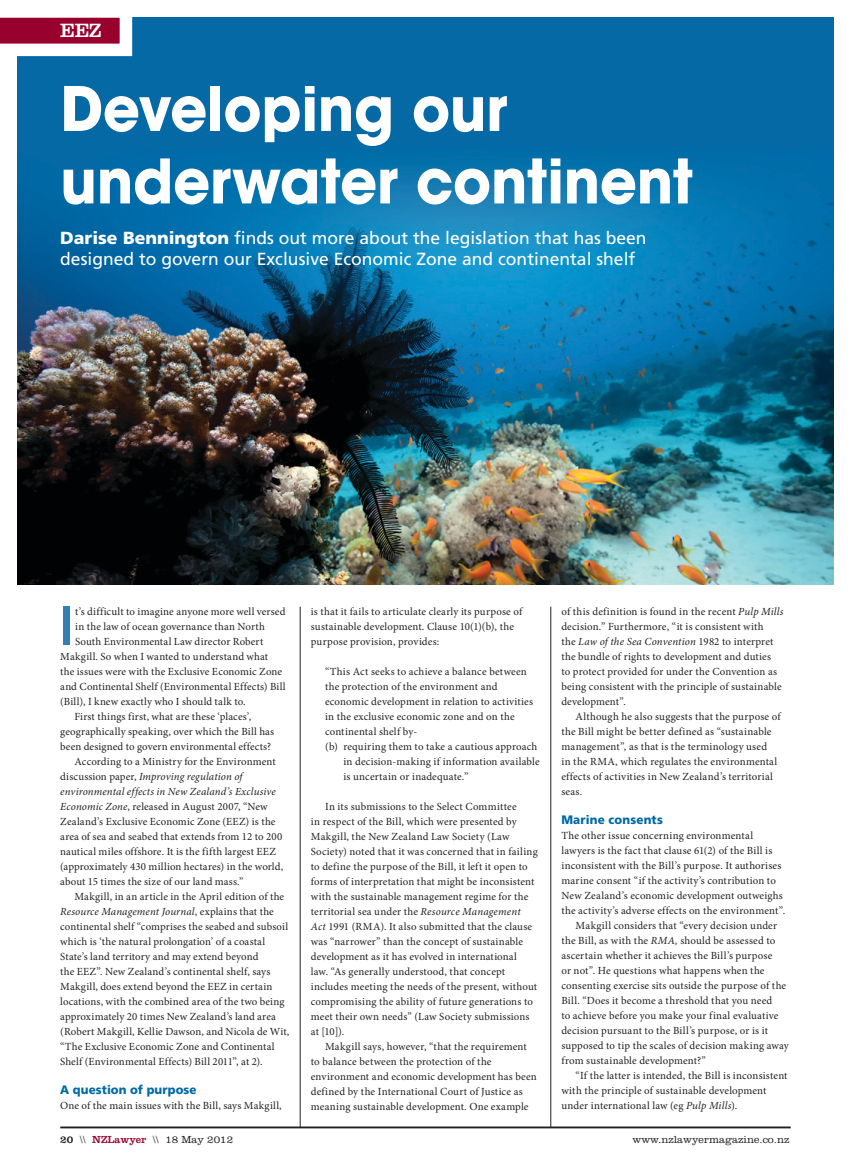
<style>
.page{position:relative;width:851px;height:1170px;background:#fff}
.page>*{position:absolute;margin:0;border:0;box-sizing:border-box;transform-origin:0 0}
.t1{font:700 60.75px/72.4px "ITC Avant Garde Std";letter-spacing:-.005em;color:#fff;scale:.95 1}
.t2{font:500 51.38px "ITC Avant Garde Std";color:#337eb4}
.t3{font:20px "Clarendon LT Std";color:#fff}
.t4{font:17.5px/21.2px "Frutiger LT Std";color:#fff}
.t5{font:900 12.25px "Frutiger LT Std";letter-spacing:.01em;color:#006aa6;scale:.95 1}
.t6{font:10.88px/15px "Minion Pro";letter-spacing:.015em;color:#231f20}
.t7{font:italic 10.88px "Minion Pro";letter-spacing:.01em;color:#231f20}
.t8{font:300 10.62px "Clarendon LT Std";color:#231f20}
.s1{font-weight:900}
.s2{font-style:normal}
.s3{font-style:italic}
.s4{font-weight:400}
.s5{font-weight:400;color:#98002e}
</style>
<div class="page">
<hr style="left:60px;top:1126px;width:730px;height:2px;background:#231f20">
<img style="left:18px;top:18px;width:815px;height:567px">
<svg style="left:0;top:17px;width:138px;height:45px"></svg>
<hr style="left:300px;top:606px;width:1px;height:521px;background:#231f20">
<hr style="left:550px;top:606px;width:1px;height:521px;background:#231f20">
<h3 class="t3" style="left:60px;top:19px;width:43px">EEZ</h3>
<h1 class="t1" style="left:60px;top:72px;width:667px">Developing our underwater continent</h1>
<h3 class="t4" style="left:60px;top:227px;width:587px"><span class="s1">Darise Bennington</span> finds out more about the legislation that has been designed to govern our Exclusive Economic Zone and continental shelf</h3>
<h2 class="t2" style="left:60px;top:594px;width:15px">I</h2>
<p class="t6" style="left:75px;top:603px;width:212px">t’s difficult to imagine anyone more well versed</p>
<p class="t6" style="left:75px;top:618px;width:191px">in the law of ocean governance than North</p>
<p class="t6" style="left:75px;top:633px;width:190px">South Environmental Law director Robert</p>
<p class="t6" style="left:60px;top:648px;width:209px">Makgill. So when I wanted to understand what</p>
<p class="t6" style="left:60px;top:663px;width:223px">the issues were with the Exclusive Economic Zone</p>
<p class="t6" style="left:60px;top:678px;width:227px">and Continental Shelf (Environmental Effects) Bill</p>
<p class="t6" style="left:60px;top:693px;width:187px">(Bill), I knew exactly who I should talk to.</p>
<p class="t6" style="left:74px;top:708px;width:178px">First things first, what are these ‘places’,</p>
<p class="t6" style="left:60px;top:723px;width:215px">geographically speaking, over which the Bill has</p>
<p class="t6" style="left:60px;top:738px;width:212px">been designed to govern environmental effects?</p>
<p class="t6" style="left:74px;top:753px;width:203px">According to a Ministry for the Environment</p>
<p class="t7" style="left:60px;top:768px;width:184px"><span class="s2">discussion paper,</span> Improving regulation of</p>
<p class="t7" style="left:60px;top:783px;width:217px">environmental effects in New Zealand’s Exclusive</p>
<p class="t6" style="left:60px;top:798px;width:209px"><span class="s3">Economic Zone</span>, released in August 2007, “New</p>
<p class="t6" style="left:60px;top:813px;width:217px">Zealand’s Exclusive Economic Zone (EEZ) is the</p>
<p class="t6" style="left:60px;top:828px;width:223px">area of sea and seabed that extends from 12 to 200</p>
<p class="t6" style="left:60px;top:843px;width:217px">nautical miles offshore. It is the fifth largest EEZ</p>
<p class="t6" style="left:60px;top:858px;width:224px">(approximately 430 million hectares) in the world,</p>
<p class="t6" style="left:60px;top:873px;width:185px">about 15 times the size of our land mass.”</p>
<p class="t6" style="left:74px;top:888px;width:211px">Makgill, in an article in the April edition of the</p>
<p class="t7" style="left:60px;top:903px;width:215px">Resource Management Journal<span class="s2">, explains that the</span></p>
<p class="t6" style="left:60px;top:918px;width:229px">continental shelf “comprises the seabed and subsoil</p>
<p class="t6" style="left:60px;top:933px;width:206px">which is ‘the natural prolongation’ of a coastal</p>
<p class="t6" style="left:60px;top:948px;width:200px">State’s land territory and may extend beyond</p>
<p class="t6" style="left:60px;top:963px;width:211px">the EEZ”. New Zealand’s continental shelf, says</p>
<p class="t6" style="left:60px;top:978px;width:214px">Makgill, does extend beyond the EEZ in certain</p>
<p class="t6" style="left:60px;top:993px;width:226px">locations, with the combined area of the two being</p>
<p class="t6" style="left:60px;top:1008px;width:217px">approximately 20 times New Zealand’s land area</p>
<p class="t6" style="left:60px;top:1023px;width:231px">(Robert Makgill, Kellie Dawson, and Nicola de Wit,</p>
<p class="t6" style="left:60px;top:1038px;width:216px">“The Exclusive Economic Zone and Continental</p>
<p class="t6" style="left:60px;top:1053px;width:204px">Shelf (Environmental Effects) Bill 2011”, at 2).</p>
<p class="t5" style="left:60px;top:1081px;width:145px">A question of purpose</p>
<p class="t6" style="left:60px;top:1097px;width:223px">One of the main issues with the Bill, says Makgill,</p>
<p class="t6" style="left:311px;top:603px;width:213px">is that it fails to articulate clearly its purpose of sustainable development. Clause 10(1)(b), the purpose provision, provides:</p>
<p class="t6" style="left:325px;top:663px;width:203px">“This Act seeks to achieve a balance between</p>
<p class="t6" style="left:325px;top:678px;width:174px">the protection of the environment and</p>
<p class="t6" style="left:325px;top:693px;width:209px">economic development in relation to activities</p>
<p class="t6" style="left:325px;top:708px;width:191px">in the exclusive economic zone and on the</p>
<p class="t6" style="left:325px;top:723px;width:94px">continental shelf by-</p>
<p class="t6" style="left:325px;top:738px;width:214px">(b) requiring them to take a cautious approach</p>
<p class="t6" style="left:343px;top:753px;width:198px">in decision-making if information available</p>
<p class="t6" style="left:343px;top:768px;width:126px">is uncertain or inadequate.”</p>
<p class="t6" style="left:311px;top:798px;width:228px;text-indent:14px">In its submissions to the Select Committee<br>in respect of the Bill, which were presented by Makgill, the New Zealand Law Society (Law Society) noted that it was concerned that in failing to define the purpose of the Bill, it left it open to forms of interpretation that might be inconsistent with the sustainable management regime for the territorial sea under the <span class="s3">Resource Management Act</span> 1991 (RMA). It also submitted that the clause was “narrower” than the concept of sustainable development as it has evolved in international<br>law. “As generally understood, that concept includes meeting the needs of the present, without compromising the ability of future generations to meet their own needs” (Law Society submissions at [10]).</p>
<p class="t6" style="left:311px;top:1038px;width:227px;text-indent:14px">Makgill says, however, “that the requirement to balance between the protection of the environment and economic development has been defined by the International Court of Justice as meaning sustainable development. One example</p>
<p class="t6" style="left:561px;top:603px;width:224px">of this definition is found in the recent <span class="s3">Pulp Mills </span>decision.” Furthermore, “it is consistent with<br>the <span class="s3">Law of the Sea Convention</span> 1982 to interpret the bundle of rights to development and duties<br>to protect provided for under the Convention as being consistent with the principle of sustainable development”.</p>
<p class="t6" style="left:561px;top:708px;width:221px;text-indent:14px">Although he also suggests that the purpose of the Bill might be better defined as “sustainable management”, as that is the terminology used<br>in the RMA, which regulates the environmental effects of activities in New Zealand’s territorial seas.</p>
<p class="t5" style="left:561px;top:811px;width:108px">Marine consents</p>
<p class="t6" style="left:561px;top:827px;width:193px">The other issue concerning environmental</p>
<p class="t6" style="left:561px;top:842px;width:212px">lawyers is the fact that clause 61(2) of the Bill is</p>
<p class="t6" style="left:561px;top:857px;width:221px">inconsistent with the Bill’s purpose. It authorises</p>
<p class="t6" style="left:561px;top:872px;width:216px">marine consent “if the activity’s contribution to</p>
<p class="t6" style="left:561px;top:887px;width:223px">New Zealand’s economic development outweighs</p>
<p class="t6" style="left:561px;top:902px;width:225px">the activity’s adverse effects on the environment”.</p>
<p class="t6" style="left:575px;top:917px;width:203px">Makgill considers that “every decision under</p>
<p class="t6" style="left:561px;top:932px;width:215px">the Bill, as with the <span class="s3">RMA,</span> should be assessed to</p>
<p class="t6" style="left:561px;top:947px;width:212px">ascertain whether it achieves the Bill’s purpose</p>
<p class="t6" style="left:561px;top:962px;width:204px">or not”. He questions what happens when the</p>
<p class="t6" style="left:561px;top:977px;width:226px">consenting exercise sits outside the purpose of the</p>
<p class="t6" style="left:561px;top:992px;width:212px">Bill. “Does it become a threshold that you need</p>
<p class="t6" style="left:561px;top:1007px;width:218px">to achieve before you make your final evaluative</p>
<p class="t6" style="left:561px;top:1022px;width:208px">decision pursuant to the Bill’s purpose, or is it</p>
<p class="t6" style="left:561px;top:1037px;width:229px">supposed to tip the scales of decision making away</p>
<p class="t6" style="left:561px;top:1052px;width:146px">from sustainable development?”</p>
<p class="t6" style="left:575px;top:1067px;width:213px">“If the latter is intended, the Bill is inconsistent</p>
<p class="t6" style="left:561px;top:1082px;width:206px">with the principle of sustainable development</p>
<p class="t6" style="left:561px;top:1097px;width:177px">under international law (eg <span class="s3">Pulp Mills</span>).</p>
<p class="t8" style="left:60px;top:1133px;width:174px"><span class="s4">20</span> \\ <span class="s5">NZLawyer</span> \\ 18 May 2012</p>
<p class="t8" style="left:632px;top:1133px;width:158px">www.nzlawyermagazine.co.nz</p>
</div>
